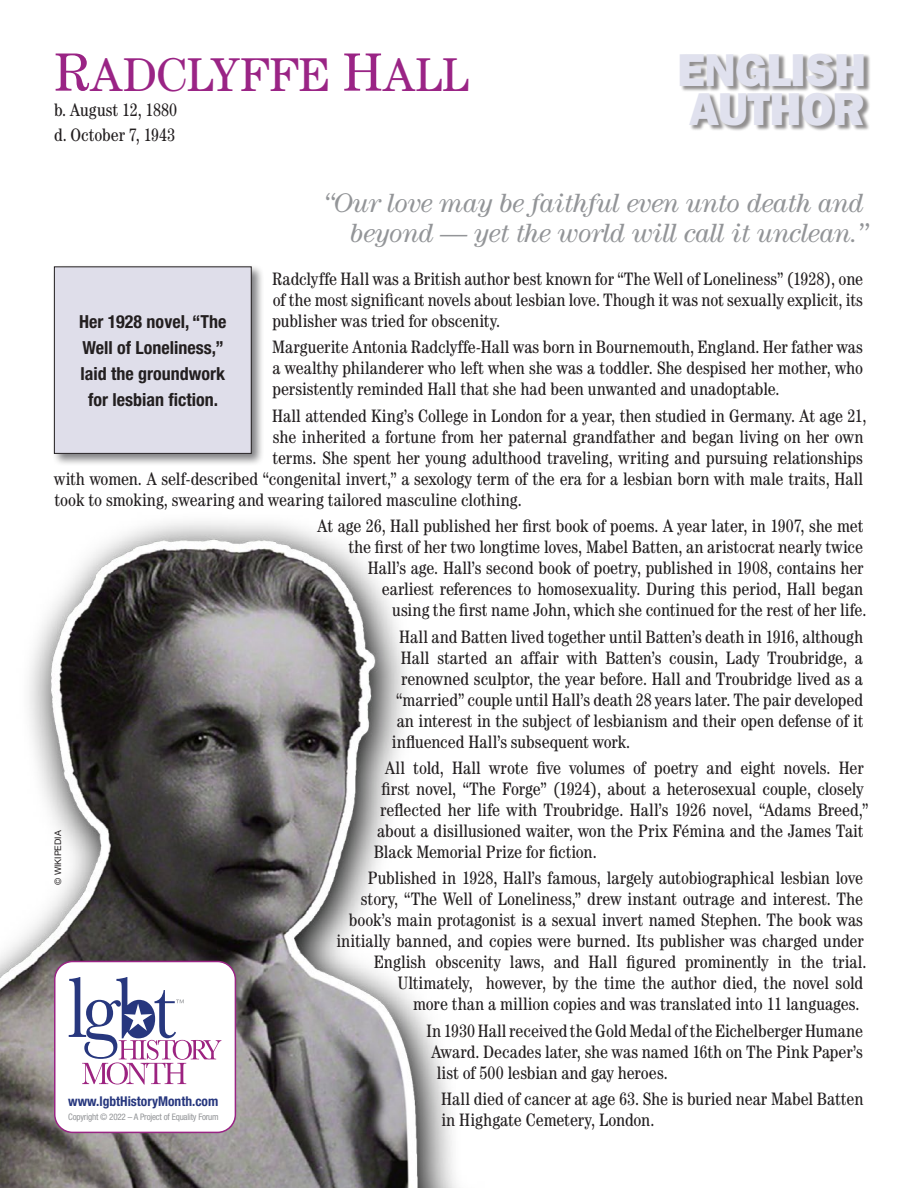
<style>
.page{position:relative;width:918px;height:1188px;background:#fff}
.page>*{position:absolute;margin:0;border:0;box-sizing:border-box;transform-origin:0 0}
.b_d__dates{font:47.55px "Century Book SC880";letter-spacing:.005em;color:#9a2485}
.t1{font:800 39px/39px "Franklin";letter-spacing:-.025em;color:#e0e1ee}
.t2{font:italic 27px/30px "Century";letter-spacing:-.015em;color:#939598;text-align:right}
._2016_Bio_Text{font:condensed 18px/21px "Century";color:#231f20;text-align:justify}
.t3{font:700 condensed 18px/26.2px "Helvetica Neue";color:#231f20;text-align:center}
.b_d__dates-2{font:condensed 18px "Century";color:#231f20}
.t4{font:700 condensed 13.5px "Helvetica Neue";color:#27377e}
.t5{font:condensed 9px "Helvetica Neue";letter-spacing:-.02em;color:#939598}
.t6{font:9px "Helvetica Neue";color:#231f20}
.s1{font-size:54px}
</style>
<div class="page">
<img style="left:0;top:521px;width:457px;height:667px">
<div style="left:55px;top:962px;width:180px;height:170px;background:#fff;border-radius:18px"></div>
<div style="left:54px;top:961px;width:182px;height:172px;border:2px solid #9a2485;border-radius:18px"></div>
<svg style="left:69px;top:977px;width:152px;height:108px"></svg>
<div style="left:52px;top:264px;width:213px;height:203px;background:#000007;opacity:.5"></div>
<div style="left:54px;top:267px;width:197px;height:186px;background:#dfdeea"></div>
<div style="left:54px;top:266px;width:198px;height:188px;border:1px solid #231f20"></div>
<div style="left:680px;top:53px;width:190px;height:79px;background:#231f20;opacity:.5"></div>
<p class="b_d__dates" style="left:54px;top:47px;width:417px"><span class="s1">R</span>ADCLYFFE <span class="s1">H</span>ALL</p>
<p class="b_d__dates-2" style="left:54px;top:99px;width:125px">b. August 12, 1880</p>
<p class="b_d__dates-2" style="left:54px;top:125px;width:123px">d. October 7, 1943</p>
<p class="t1" style="left:678px;top:50px;width:189px">ENGLISH<br>AUTHOR</p>
<p class="t2" style="left:324px;top:187px;width:546px">“Our love may be faithful even unto death and beyond — yet the world will call it unclean.”</p>
<p class="_2016_Bio_Text" style="left:272px;top:268px;width:593px">Radclyffe Hall was a British author best known for “The Well of Loneliness” (1928), one of the most significant novels about lesbian love. Though it was not sexually explicit, its publisher was tried for obscenity.</p>
<p class="_2016_Bio_Text" style="left:272px;top:337px;width:592px">Marguerite Antonia Radclyffe-Hall was born in Bournemouth, England. Her father was a wealthy philanderer who left when she was a toddler. She despised her mother, who persistently reminded Hall that she had been unwanted and unadoptable.</p>
<p class="_2016_Bio_Text" style="left:272px;top:405px;width:596px">Hall attended King’s College in London for a year, then studied in Germany. At age 21,</p>
<p class="_2016_Bio_Text" style="left:273px;top:426px;width:592px">she inherited a fortune from her paternal grandfather and began living on her own</p>
<p class="_2016_Bio_Text" style="left:272px;top:447px;width:592px">terms. She spent her young adulthood traveling, writing and pursuing relationships</p>
<p class="_2016_Bio_Text" style="left:54px;top:468px;width:811px">with women. A self-described “congenital invert,” a sexology term of the era for a lesbian born with male traits, Hall</p>
<p class="_2016_Bio_Text" style="left:55px;top:489px;width:469px">took to smoking, swearing and wearing tailored masculine clothing.</p>
<p class="_2016_Bio_Text" style="left:318px;top:515px;width:550px;text-align:right">At age 26, Hall published her first book of poems. A year later, in 1907, she met the first of her two longtime loves, Mabel Batten, an aristocrat nearly twice Hall’s age. Hall’s second book of poetry, published in 1908, contains her earliest references to homosexuality. During this period, Hall began<br>using the first name John, which she continued for the rest of her life.</p>
<p class="_2016_Bio_Text" style="left:399px;top:626px;width:466px">Hall and Batten lived together until Batten’s death in 1916, although</p>
<p class="_2016_Bio_Text" style="left:401px;top:647px;width:464px">Hall started an affair with Batten’s cousin, Lady Troubridge, a</p>
<p class="_2016_Bio_Text" style="left:401px;top:668px;width:463px">renowned sculptor, the year before. Hall and Troubridge lived as a</p>
<p class="_2016_Bio_Text" style="left:396px;top:689px;width:469px">“married” couple until Hall’s death 28 years later. The pair developed</p>
<p class="_2016_Bio_Text" style="left:397px;top:710px;width:468px">an interest in the subject of lesbianism and their open defense of it</p>
<p class="_2016_Bio_Text" style="left:392px;top:731px;width:240px">influenced Hall’s subsequent work.</p>
<p class="_2016_Bio_Text" style="left:385px;top:757px;width:480px">All told, Hall wrote five volumes of poetry and eight novels. Her</p>
<p class="_2016_Bio_Text" style="left:381px;top:778px;width:484px">first novel, “The Forge” (1924), about a heterosexual couple, closely</p>
<p class="_2016_Bio_Text" style="left:380px;top:799px;width:490px">reflected her life with Troubridge. Hall’s 1926 novel, “Adams Breed,”</p>
<p class="_2016_Bio_Text" style="left:377px;top:820px;width:488px">about a disillusioned waiter, won the Prix Fémina and the James Tait</p>
<p class="_2016_Bio_Text" style="left:374px;top:841px;width:224px">Black Memorial Prize for fiction.</p>
<p class="_2016_Bio_Text" style="left:368px;top:868px;width:497px">Published in 1928, Hall’s famous, largely autobiographical lesbian love</p>
<p class="_2016_Bio_Text" style="left:361px;top:889px;width:504px">story, “The Well of Loneliness,” drew instant outrage and interest. The</p>
<p class="_2016_Bio_Text" style="left:349px;top:910px;width:516px">book’s main protagonist is a sexual invert named Stephen. The book was</p>
<p class="_2016_Bio_Text" style="left:336px;top:931px;width:529px">initially banned, and copies were burned. Its publisher was charged under</p>
<p class="_2016_Bio_Text" style="left:374px;top:952px;width:494px">English obscenity laws, and Hall figured prominently in the trial.</p>
<p class="_2016_Bio_Text" style="left:398px;top:973px;width:467px">Ultimately, however, by the time the author died, the novel sold</p>
<p class="_2016_Bio_Text" style="left:413px;top:994px;width:448px">more than a million copies and was translated into 11 languages.</p>
<p class="_2016_Bio_Text" style="left:432px;top:1020px;width:433px;text-indent:-5px">In 1930 Hall received the Gold Medal of the Eichelberger Humane Award. Decades later, she was named 16th on The Pink Paper’s list of 500 lesbian and gay heroes.</p>
<p class="_2016_Bio_Text" style="left:441px;top:1088px;width:424px">Hall died of cancer at age 63. She is buried near Mabel Batten in Highgate Cemetery, London.</p>
<p class="t3" style="left:79px;top:308px;width:149px">Her 1928 novel, “The<br>Well of Loneliness,” laid the groundwork for lesbian fiction.</p>
<p class="t6" style="left:52px;top:885px;width:56px;rotate:-90deg">© WIKIPEDIA</p>
<p class="t4" style="left:68px;top:1093px;width:152px">www.lgbtHistoryMonth.com</p>
<p class="t5" style="left:68px;top:1112px;width:152px">Copyright © 2022 – A Project of Equality Forum</p>
</div>
